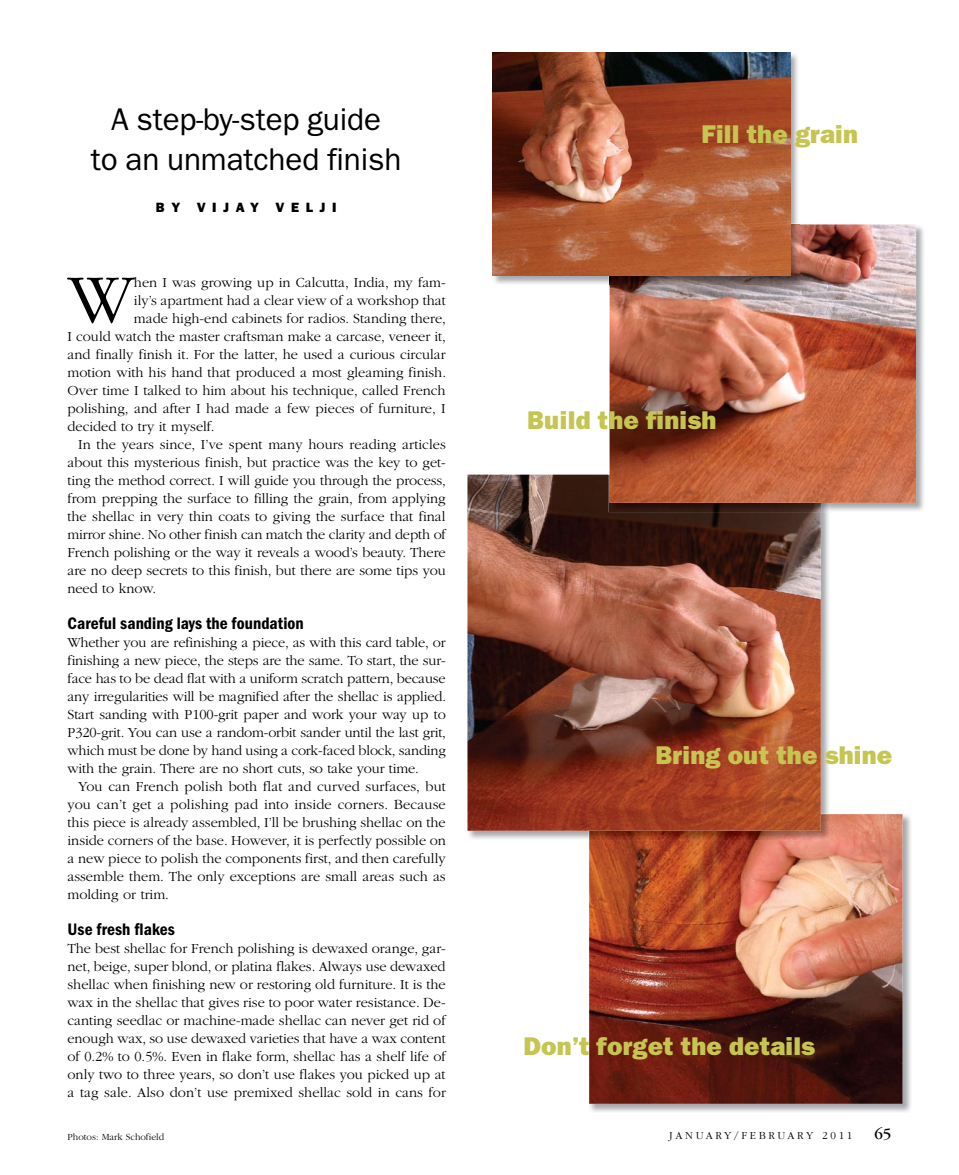
<style>
.page{position:relative;width:959px;height:1175px;background:#fff}
.page>*{position:absolute;margin:0;border:0;box-sizing:border-box;transform-origin:0 0}
.t1{font:300 72.15px "ITC Garamond Std";color:#000}
.t2{font:31.5px/40.5px "ITC Franklin Gothic Std";letter-spacing:-.005em;color:#000;text-align:center}
.t3{font:25.8px "ITC Franklin Gothic Std Hvy";letter-spacing:.005em;color:#c6c552}
.t4{font:17.25px "ITC Franklin Gothic Std Dm Cd";letter-spacing:.005em;color:#000}
.t5{font:16.05px "ITC Garamond Std";color:#000}
.t6{font:300 14.4px/18px "ITC Garamond Std";color:#000;text-align:justify}
.t7{font:13.5px "ITC Franklin Gothic Std Hvy";letter-spacing:.485em;color:#000}
.t8{font:300 11.1px "ITC Garamond Std";letter-spacing:.24em;color:#000}
.t9{font:300 9.75px "ITC Garamond Std";color:#000}
</style>
<div class="page">
<img style="left:589px;top:814px;width:322px;height:298px">
<img style="left:589px;top:814px;width:313px;height:289px">
<img style="left:467px;top:512px;width:362px;height:327px">
<img style="left:589px;top:814px;width:241px;height:26px">
<img style="left:467px;top:474px;width:353px;height:356px">
<img style="left:830px;top:226px;width:94px;height:285px">
<svg style="left:820px;top:503px;width:10px;height:9px"></svg>
<img style="left:608px;top:474px;width:212px;height:38px">
<img style="left:609px;top:224px;width:307px;height:279px">
<img style="left:492px;top:52px;width:306px;height:232px">
<img style="left:609px;top:224px;width:190px;height:61px">
<img style="left:492px;top:53px;width:298px;height:222px">
<h2 class="t2" style="left:91px;top:99px;width:312px">A step-by-step guide<br>to an unmatched finish</h2>
<p class="t7" style="left:156px;top:200px;width:182px">BY VIJAY VELJI</p>
<h1 class="t1" style="left:68px;top:261px;width:68px">W</h1>
<p class="t6" style="left:134px;top:273px;width:313px">hen I was growing up in Calcutta, India, my fam-</p>
<p class="t6" style="left:134px;top:291px;width:313px">ily’s apartment had a clear view of a workshop that</p>
<p class="t6" style="left:134px;top:309px;width:313px">made high-end cabinets for radios. Standing there,</p>
<p class="t6" style="left:67px;top:327px;width:380px">I could watch the master craftsman make a carcase, veneer it,</p>
<p class="t6" style="left:67px;top:345px;width:379px">and finally finish it. For the latter, he used a curious circular</p>
<p class="t6" style="left:67px;top:363px;width:380px">motion with his hand that produced a most gleaming finish.</p>
<p class="t6" style="left:67px;top:381px;width:379px">Over time I talked to him about his technique, called French</p>
<p class="t6" style="left:67px;top:399px;width:380px">polishing, and after I had made a few pieces of furniture, I</p>
<p class="t6" style="left:67px;top:417px;width:148px">decided to try it myself.</p>
<p class="t6" style="left:78px;top:435px;width:369px">In the years since, I’ve spent many hours reading articles</p>
<p class="t6" style="left:67px;top:453px;width:380px">about this mysterious finish, but practice was the key to get-</p>
<p class="t6" style="left:67px;top:471px;width:380px">ting the method correct. I will guide you through the process,</p>
<p class="t6" style="left:67px;top:489px;width:379px">from prepping the surface to filling the grain, from applying</p>
<p class="t6" style="left:67px;top:507px;width:379px">the shellac in very thin coats to giving the surface that final</p>
<p class="t6" style="left:68px;top:525px;width:380px">mirror shine. No other finish can match the clarity and depth of</p>
<p class="t6" style="left:68px;top:543px;width:380px">French polishing or the way it reveals a wood’s beauty. There</p>
<p class="t6" style="left:68px;top:561px;width:380px">are no deep secrets to this finish, but there are some tips you</p>
<p class="t6" style="left:68px;top:579px;width:90px">need to know.</p>
<p class="t4" style="left:68px;top:613px;width:238px">Careful sanding lays the foundation</p>
<p class="t6" style="left:68px;top:633px;width:380px">Whether you are refinishing a piece, as with this card table, or finishing a new piece, the steps are the same. To start, the sur&shy;face has to be dead flat with a uniform scratch pattern, because any irregularities will be magnified after the shellac is applied.<br>Start sanding with P100-grit paper and work your way up to P320-grit. You can use a random-orbit sander until the last grit, which must be done by hand using a cork-faced block, sanding with the grain. There are no short cuts, so take your time.</p>
<p class="t6" style="left:68px;top:777px;width:380px;text-indent:10px">You can French polish both flat and curved surfaces, but you can’t get a polishing pad into inside corners. Because this piece is already assembled, I’ll be brushing shellac on the inside corners of the base. However, it is perfectly possible on a new piece to polish the components first, and then carefully assemble them. The only exceptions are small areas such as molding or trim.</p>
<p class="t4" style="left:68px;top:919px;width:109px">Use fresh flakes</p>
<p class="t6" style="left:68px;top:939px;width:380px">The best shellac for French polishing is dewaxed orange, gar&shy;net, beige, super blond, or platina flakes. Always use dewaxed shellac when finishing new or restoring old furniture. It is the wax in the shellac that gives rise to poor water resistance. De&shy;canting seedlac or machine-made shellac can never get rid of enough wax, so use dewaxed varieties that have a wax content of 0.2% to 0.5%. Even in flake form, shellac has a shelf life of only two to three years, so don’t use flakes you picked up at a tag sale. Also don’t use premixed shellac sold in cans for</p>
<h3 class="t3" style="left:701px;top:119px;width:158px">Fill the grain</h3>
<h3 class="t3" style="left:527px;top:405px;width:191px">Build the finish</h3>
<h3 class="t3" style="left:655px;top:740px;width:238px">Bring out the shine</h3>
<h3 class="t3" style="left:523px;top:1030px;width:293px">Don’t forget the details</h3>
<p class="t9" style="left:68px;top:1131px;width:98px">Photos: Mark Schofield</p>
<p class="t8" style="left:669px;top:1129px;width:185px">JANUARY/FEBRUARY 2011</p>
<p class="t5" style="left:874px;top:1125px;width:18px">65</p>
</div>
